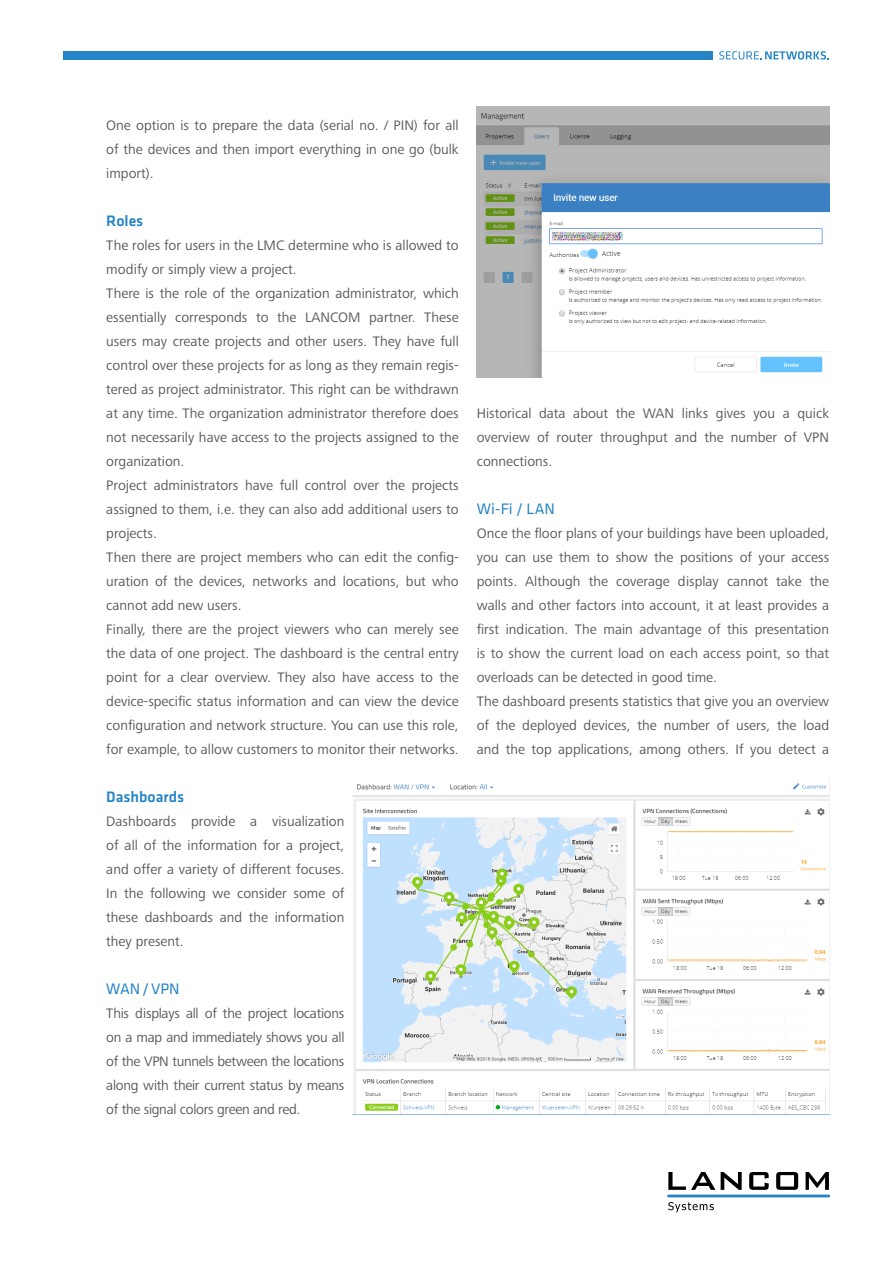
<style>
.page{position:relative;width:893px;height:1263px;background:#fff}
.page>*{position:absolute;margin:0;border:0;box-sizing:border-box;transform-origin:0 0}
.t1{font:15.75px "Klavika Basic";color:#2484c6}
.t2{font:500 15.75px "Klavika Basic";color:#2484c6}
.t3{font:14.25px/24px "Frutiger Next Pro";color:#58595b;text-align:justify}
</style>
<div class="page">
<svg style="left:668px;top:1172px;width:47px;height:18px"></svg>
<svg style="left:721px;top:1172px;width:21px;height:18px"></svg>
<svg style="left:749px;top:1172px;width:20px;height:18px"></svg>
<svg style="left:776px;top:1172px;width:22px;height:18px"></svg>
<svg style="left:806px;top:1172px;width:23px;height:18px"></svg>
<svg style="left:668px;top:1202px;width:46px;height:10px"></svg>
<hr style="left:667px;top:1194px;width:163px;height:3px;background:#2484c6">
<svg style="left:719px;top:51px;width:110px;height:9px"></svg>
<div style="left:64px;top:51px;width:649px;height:9px;background:#2484c6"></div>
<img style="left:477px;top:106px;width:353px;height:272px">
<img style="left:353px;top:783px;width:476px;height:331px">
<p class="t3" style="left:106px;top:114px;width:354px">One option is to prepare the data (serial no. / PIN) for all of the devices and then import everything in one go (bulk import).</p>
<p class="t2" style="left:106px;top:210px;width:39px">Roles</p>
<p class="t3" style="left:106px;top:234px;width:354px;text-align:left">The roles for users in the LMC determine who is allowed to modify or simply view a project.<br>There is the role of the organization administrator, which essentially corresponds to the LANCOM partner. These users may create projects and other users. They have full control over these projects for as long as they remain regis&shy;tered as project administrator. This right can be withdrawn at any time. The organization administrator therefore does not necessarily have access to the projects assigned to the organization.<br>Project administrators have full control over the projects assigned to them, i.e. they can also add additional users to projects.<br>Then there are project members who can edit the config&shy;uration of the devices, networks and locations, but who cannot add new users.<br>Finally, there are the project viewers who can merely see the data of one project. The dashboard is the central entry point for a clear overview. They also have access to the device-specific status information and can view the device configuration and network structure. You can use this role, for example, to allow customers to monitor their networks.</p>
<p class="t2" style="left:106px;top:786px;width:79px">Dashboards</p>
<p class="t3" style="left:106px;top:810px;width:240px">Dashboards provide a visualization of all of the information for a project, and offer a variety of different focuses.<br>In the following we consider some of these dashboards and the information they present.</p>
<p class="t1" style="left:106px;top:979px;width:75px">WAN/VPN</p>
<p class="t3" style="left:106px;top:1002px;width:240px">This displays all of the project locations on a map and immediately shows you all of the VPN tunnels between the locations along with their current status by means of the signal colors green and red.</p>
<p class="t3" style="left:477px;top:402px;width:354px">Historical data about the WAN links gives you a quick overview of router throughput and the number of VPN connections.</p>
<p class="t1" style="left:477px;top:499px;width:80px">Wi-Fi / LAN</p>
<p class="t3" style="left:477px;top:522px;width:354px;text-align:left">Once the floor plans of your buildings have been uploaded, you can use them to show the positions of your access points. Although the coverage display cannot take the walls and other factors into account, it at least provides a first indication. The main advantage of this presentation is to show the current load on each access point, so that overloads can be detected in good time.<br>The dashboard presents statistics that give you an overview of the deployed devices, the number of users, the load and the top applications, among others. If you detect a</p>
</div>
